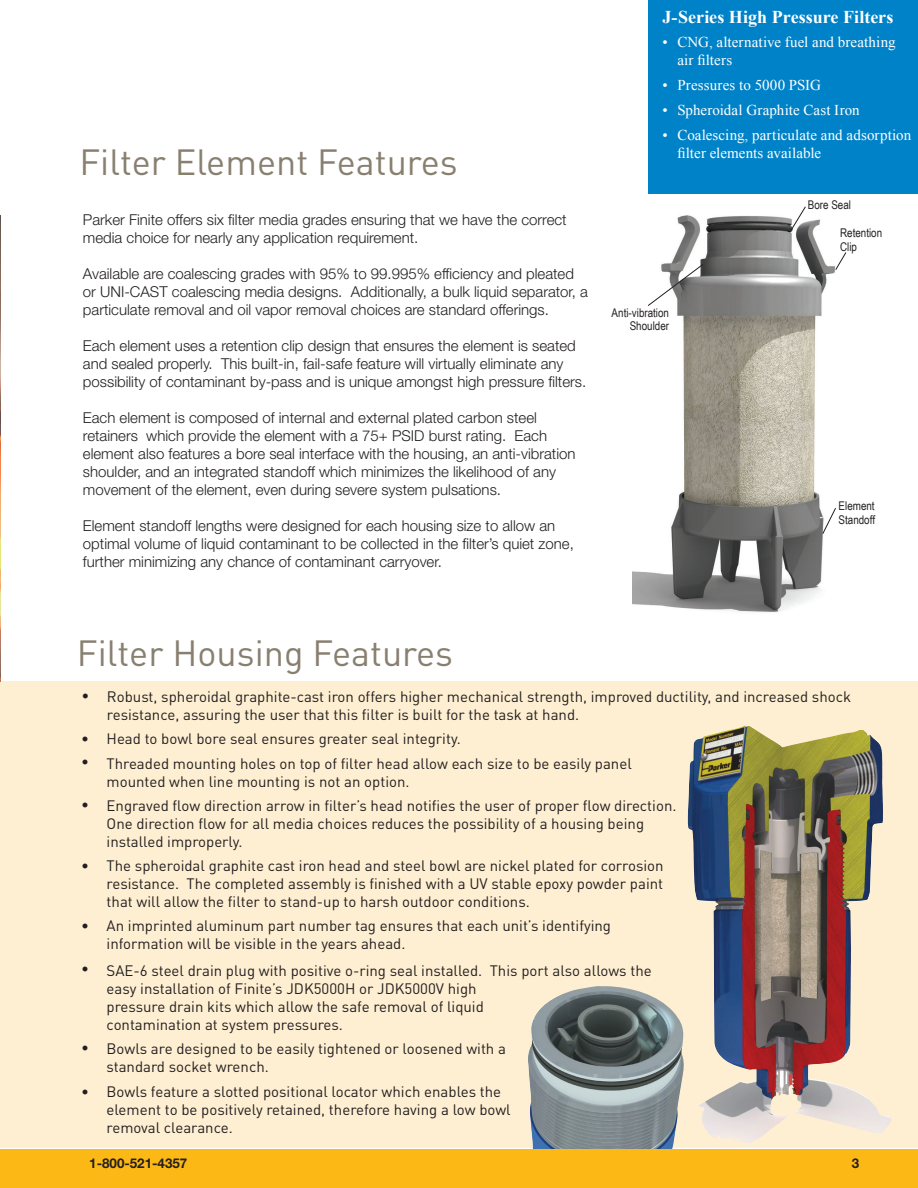
<style>
.page{position:relative;width:918px;height:1188px;background:#fff}
.page>*{position:absolute;margin:0;border:0;box-sizing:border-box;transform-origin:0 0}
.t1{font:36px "DINOT";color:#887f6f}
.t2{font:700 18px "Times New Roman";letter-spacing:.005em;color:#fff}
.t3{font:15px/18px "DINOT";color:#231f20}
.t4{font:300 15px/18px "Helvetica Neue LT Std";color:#231f20}
.t5{font:15px/18px "Times New Roman";letter-spacing:.005em;color:#fff}
.t6{font:700 13.5px "Helvetica Neue LT Std";color:#231f20}
.t7{font:12px/13.5px "Arial Narrow";color:#231f20}
</style>
<div class="page">
<div style="left:1px;top:681px;width:917px;height:467px;background:#feefd2"></div>
<div style="left:649px;top:0;width:269px;height:193px;background:#0082c8"></div>
<img style="left:687px;top:726px;width:204px;height:417px">
<img style="left:528px;top:986px;width:156px;height:163px">
<img style="left:0;top:215px;width:1px;height:466px">
<img style="left:633px;top:215px;width:214px;height:398px">
<svg style="left:791px;top:206px;width:15px;height:24px"></svg>
<svg style="left:835px;top:252px;width:11px;height:18px"></svg>
<svg style="left:822px;top:508px;width:14px;height:26px"></svg>
<svg style="left:648px;top:264px;width:55px;height:42px"></svg>
<div style="left:0;top:1149px;width:918px;height:39px;background:#fcb814"></div>
<h1 class="t1" style="left:79px;top:137px;width:380px">Filter Element Features</h1>
<p class="t4" style="left:83px;top:210px;width:485px">Parker Finite offers six filter media grades ensuring that we have the correct media choice for nearly any application requirement.</p>
<p class="t4" style="left:83px;top:264px;width:507px">Available are coalescing grades with 95% to 99.995% efficiency and pleated or UNI-CAST coalescing media designs. Additionally, a bulk liquid separator, a particulate removal and oil vapor removal choices are standard offerings.</p>
<p class="t4" style="left:83px;top:336px;width:505px">Each element uses a retention clip design that ensures the element is seated and sealed properly. This built-in, fail-safe feature will virtually eliminate any possibility of contaminant by-pass and is unique amongst high pressure filters.</p>
<p class="t4" style="left:83px;top:408px;width:494px">Each element is composed of internal and external plated carbon steel retainers which provide the element with a 75+ PSID burst rating. Each element also features a bore seal interface with the housing, an anti-vibration shoulder, and an integrated standoff which minimizes the likelihood of any movement of the element, even during severe system pulsations.</p>
<p class="t4" style="left:83px;top:516px;width:492px">Element standoff lengths were designed for each housing size to allow an optimal volume of liquid contaminant to be collected in the filter’s quiet zone, further minimizing any chance of contaminant carryover.</p>
<p class="t2" style="left:662px;top:4px;width:233px">J-Series High Pressure Filters</p>
<p class="t5" style="left:677px;top:33px;width:220px;text-indent:-15px">• CNG, alternative fuel and breathing air filters</p>
<p class="t5" style="left:662px;top:76px;width:160px">• Pressures to 5000 PSIG</p>
<p class="t5" style="left:662px;top:101px;width:199px">• Spheroidal Graphite Cast Iron</p>
<p class="t5" style="left:677px;top:125px;width:235px;text-indent:-15px">• Coalescing, particulate and adsorption filter elements available</p>
<p class="t7" style="left:612px;top:305px;width:59px;text-align:right">Anti-vibration<br>Shoulder</p>
<p class="t7" style="left:808px;top:198px;width:45px">Bore Seal</p>
<p class="t7" style="left:840px;top:226px;width:44px">Retention<br>Clip</p>
<p class="t7" style="left:839px;top:499px;width:38px">Element<br>Standoff</p>
<h1 class="t1" style="left:77px;top:628px;width:378px">Filter Housing Features</h1>
<p class="t3" style="left:107px;top:687px;width:746px;text-indent:-26px">• Robust, spheroidal graphite-cast iron offers higher mechanical strength, improved ductility, and increased shock resistance, assuring the user that this filter is built for the task at hand.</p>
<p class="t3" style="left:81px;top:729px;width:381px">• Head to bowl bore seal ensures greater seal integrity.</p>
<p class="t3" style="left:107px;top:754px;width:527px;text-indent:-26px">• Threaded mounting holes on top of filter head allow each size to be easily panel mounted when line mounting is not an option.</p>
<p class="t3" style="left:107px;top:796px;width:571px;text-indent:-26px">• Engraved flow direction arrow in filter’s head notifies the user of proper flow direction.<br>One direction flow for all media choices reduces the possibility of a housing being installed improperly.</p>
<p class="t3" style="left:107px;top:856px;width:559px;text-align:justify;text-indent:-26px">• The spheroidal graphite cast iron head and steel bowl are nickel plated for corrosion resistance. The completed assembly is finished with a UV stable epoxy powder paint that will allow the filter to stand-up to harsh outdoor conditions.</p>
<p class="t3" style="left:107px;top:916px;width:506px;text-indent:-26px">• An imprinted aluminum part number tag ensures that each unit’s identifying information will be visible in the years ahead.</p>
<p class="t3" style="left:107px;top:961px;width:547px;text-indent:-26px">• SAE-6 steel drain plug with positive o-ring seal installed. This port also allows the easy installation of Finite’s JDK5000H or JDK5000V high<br>pressure drain kits which allow the safe removal of liquid<br>contamination at system pressures.</p>
<p class="t3" style="left:107px;top:1039px;width:401px;text-indent:-26px">• Bowls are designed to be easily tightened or loosened with a standard socket wrench.</p>
<p class="t3" style="left:107px;top:1082px;width:406px;text-indent:-26px">• Bowls feature a slotted positional locator which enables the element to be positively retained, therefore having a low bowl removal clearance.</p>
<p class="t6" style="left:89px;top:1155px;width:100px">1-800-521-4357</p>
<p class="t6" style="left:852px;top:1155px;width:9px">3</p>
</div>
